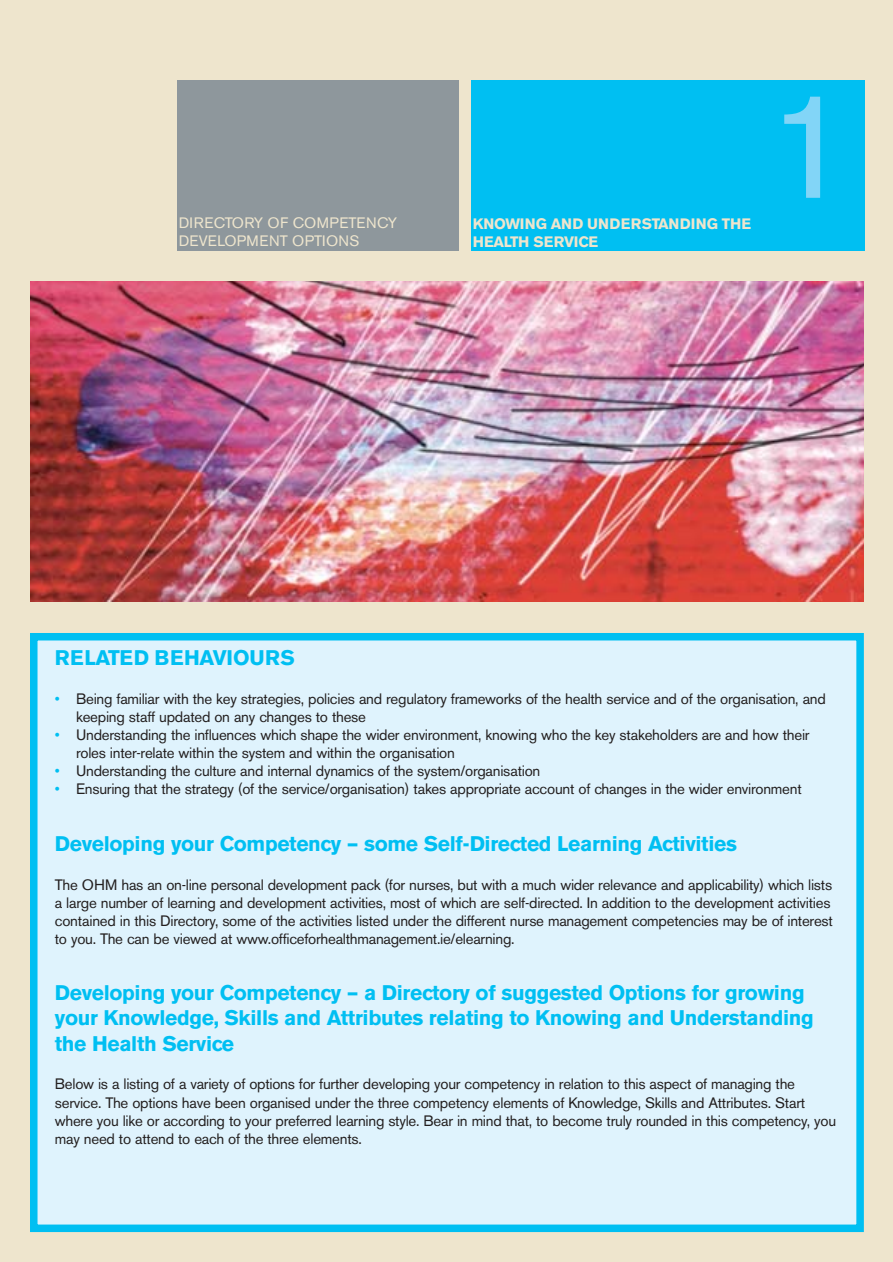
<style>
.page{position:relative;width:893px;height:1262px;background:#fff}
.page>*{position:absolute;margin:0;border:0;box-sizing:border-box;transform-origin:0 0}
.t1{font:150px "Akzidenz Grotesk BE";color:#82d5f7}
.t2{font:700 21px/25.2px "Akzidenz Grotesk BE";letter-spacing:-.015em;color:#00bff2}
.t3{font:700 21px "Akzidenz Grotesk BE";letter-spacing:.005em;color:#00bff2}
.t4{font:15px/18px "Akzidenz Grotesk BE";letter-spacing:-.02em;color:#231f1f}
.t5{font:15px/18px "Akzidenz Grotesk BE";letter-spacing:.02em;color:#eee5cd}
.t6{font:700 15px/18px "Akzidenz Grotesk BE";color:#eee5cd}
.s1{color:#00bff2}
</style>
<div class="page">
<div style="left:0;top:0;width:892px;height:1262px;background:#eee5cd"></div>
<div style="left:34px;top:636px;width:826px;height:592px;background:#dff3fd"></div>
<div style="left:30px;top:633px;width:833px;height:599px;border:8px solid #00bff2"></div>
<img style="left:30px;top:282px;width:833px;height:319px">
<div style="left:177px;top:81px;width:281px;height:170px;background:#8e979c"></div>
<div style="left:471px;top:81px;width:393px;height:170px;background:#00bff2"></div>
<p class="t5" style="left:179px;top:215px;width:220px">DIRECTORY OF COMPETENCY<br>DEVELOPMENT OPTIONS</p>
<p class="t6" style="left:472px;top:216px;width:280px">KNOWING AND UNDERSTANDING THE<br>HEALTH SERVICE</p>
<h1 class="t1" style="left:766px;top:92px;width:89px">1</h1>
<h2 class="t3" style="left:55px;top:650px;width:242px">RELATED BEHAVIOURS</h2>
<p class="t4" style="left:76px;top:691px;width:751px;text-indent:-21px"><span class="s1">•</span> Being familiar with the key strategies, policies and regulatory frameworks of the health service and of the organisation, and keeping staff updated on any changes to these</p>
<p class="t4" style="left:76px;top:727px;width:735px;text-indent:-21px"><span class="s1">•</span> Understanding the influences which shape the wider environment, knowing who the key stakeholders are and how their roles inter-relate within the system and within the organisation</p>
<p class="t4" style="left:55px;top:763px;width:487px"><span class="s1">•</span> Understanding the culture and internal dynamics of the system/organisation</p>
<p class="t4" style="left:55px;top:781px;width:748px"><span class="s1">•</span> Ensuring that the strategy (of the service/organisation) takes appropriate account of changes in the wider environment</p>
<h2 class="t2" style="left:55px;top:832px;width:683px">Developing your Competency – some Self-Directed Learning Activities</h2>
<p class="t4" style="left:55px;top:877px;width:779px">The OHM has an on-line personal development pack (for nurses, but with a much wider relevance and applicability) which lists a large number of learning and development activities, most of which are self-directed. In addition to the development activities contained in this Directory, some of the activities listed under the different nurse management competencies may be of interest to you. The can be viewed at www.officeforhealthmanagement.ie/elearning.</p>
<h2 class="t2" style="left:55px;top:982px;width:760px">Developing your Competency – a Directory of suggested Options for growing your Knowledge, Skills and Attributes relating to Knowing and Understanding the Health Service</h2>
<p class="t4" style="left:55px;top:1076px;width:782px">Below is a listing of a variety of options for further developing your competency in relation to this aspect of managing the service. The options have been organised under the three competency elements of Knowledge, Skills and Attributes. Start where you like or according to your preferred learning style. Bear in mind that, to become truly rounded in this competency, you may need to attend to each of the three elements.</p>
</div>
